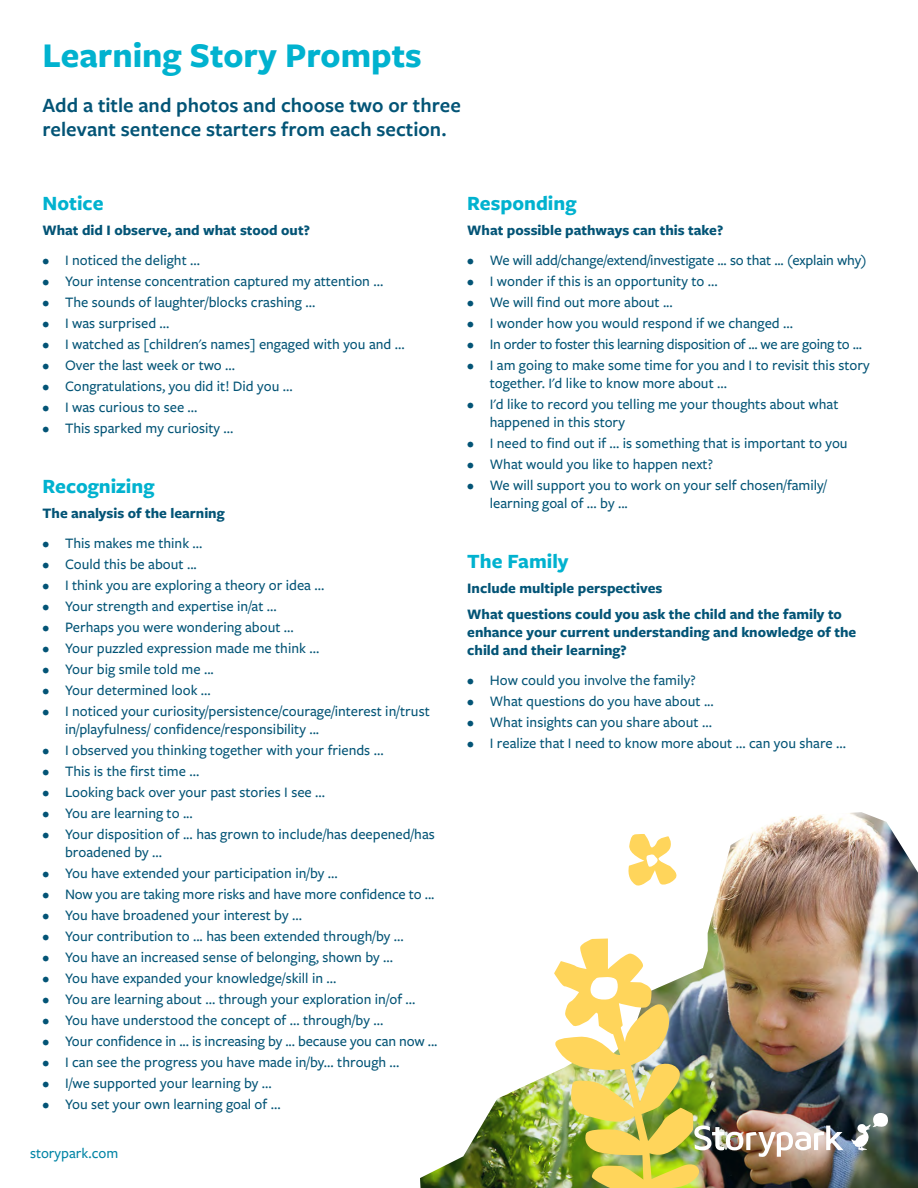
<style>
.page{position:relative;width:918px;height:1188px;background:#fff}
.page>*{position:absolute;margin:0;border:0;box-sizing:border-box;transform-origin:0 0}
.t1{font:700 36px "Freight Sans Pro";color:#01b2cf}
.t2{font:600 21px/24px "Freight Sans Pro";color:#035476}
.t3{font:700 21px "Freight Sans Pro";color:#01b2cf}
.t4{font:500 15px/18px "Freight Sans Pro";color:#035476}
.t5{font:700 15px/25.5px "Freight Sans Pro";color:#035476}
.t6{font:500 15px "Freight Sans Pro";letter-spacing:-.02em;color:#035476}
.t7{font:500 15px "Freight Sans Pro";color:#0084a5}
</style>
<div class="page">
<img style="left:420px;top:812px;width:498px;height:376px">
<svg style="left:627px;top:834px;width:53px;height:54px"></svg>
<img style="left:552px;top:939px;width:291px;height:249px">
<svg style="left:850px;top:1113px;width:39px;height:38px"></svg>
<h1 class="t1" style="left:43px;top:30px;width:381px">Learning Story Prompts</h1>
<h2 class="t2" style="left:43px;top:92px;width:420px">Add a title and photos and choose two or three relevant sentence starters from each section.</h2>
<h2 class="t3" style="left:43px;top:189px;width:63px">Notice</h2>
<p class="t5" style="left:43px;top:217px;width:269px">What did I observe, and what stood out?</p>
<p class="t4" style="left:43px;top:251px;width:159px">• I noticed the delight ...</p>
<p class="t4" style="left:43px;top:272px;width:342px">• Your intense concentration captured my attention ...</p>
<p class="t4" style="left:43px;top:293px;width:274px">• The sounds of laughter/blocks crashing ...</p>
<p class="t4" style="left:43px;top:314px;width:129px">• I was surprised ...</p>
<p class="t4" style="left:43px;top:335px;width:364px">• I watched as [children's names] engaged with you and ...</p>
<p class="t4" style="left:43px;top:356px;width:194px">• Over the last week or two ...</p>
<p class="t4" style="left:43px;top:377px;width:252px">• Congratulations, you did it! Did you ...</p>
<p class="t4" style="left:43px;top:398px;width:157px">• I was curious to see ...</p>
<p class="t4" style="left:43px;top:419px;width:192px">• This sparked my curiosity ...</p>
<h2 class="t3" style="left:43px;top:471px;width:113px">Recognizing</h2>
<p class="t5" style="left:43px;top:500px;width:184px">The analysis of the learning</p>
<p class="t4" style="left:43px;top:534px;width:162px">• This makes me think ...</p>
<p class="t4" style="left:43px;top:555px;width:156px">• Could this be about ...</p>
<p class="t4" style="left:43px;top:576px;width:283px">• I think you are exploring a theory or idea ...</p>
<p class="t4" style="left:43px;top:597px;width:236px">• Your strength and expertise in/at ...</p>
<p class="t4" style="left:43px;top:618px;width:253px">• Perhaps you were wondering about ...</p>
<p class="t4" style="left:43px;top:639px;width:278px">• Your puzzled expression made me think ...</p>
<p class="t4" style="left:43px;top:660px;width:173px">• Your big smile told me ...</p>
<p class="t4" style="left:43px;top:681px;width:170px">• Your determined look ...</p>
<p class="t4" style="left:65px;top:702px;width:366px;text-indent:-22px">• I noticed your curiosity/persistence/courage/interest in/trust in/playfulness/ confidence/responsibility ...</p>
<p class="t4" style="left:43px;top:741px;width:343px">• I observed you thinking together with your friends ...</p>
<p class="t4" style="left:43px;top:762px;width:158px">• This is the first time ...</p>
<p class="t4" style="left:43px;top:783px;width:284px">• Looking back over your past stories I see ...</p>
<p class="t4" style="left:43px;top:804px;width:152px">• You are learning to ...</p>
<p class="t4" style="left:65px;top:825px;width:371px;text-indent:-22px">• Your disposition of ... has grown to include/has deepened/has broadened by ...</p>
<p class="t4" style="left:43px;top:864px;width:297px">• You have extended your participation in/by ...</p>
<p class="t4" style="left:43px;top:885px;width:393px">• Now you are taking more risks and have more confidence to ...</p>
<p class="t4" style="left:43px;top:906px;width:261px">• You have broadened your interest by ...</p>
<p class="t4" style="left:43px;top:927px;width:363px">• Your contribution to ... has been extended through/by ...</p>
<p class="t4" style="left:43px;top:948px;width:352px">• You have an increased sense of belonging, shown by ...</p>
<p class="t4" style="left:43px;top:969px;width:295px">• You have expanded your knowledge/skill in ...</p>
<p class="t4" style="left:43px;top:990px;width:375px">• You are learning about ... through your exploration in/of ...</p>
<p class="t4" style="left:43px;top:1011px;width:342px">• You have understood the concept of ... through/by ...</p>
<p class="t4" style="left:43px;top:1032px;width:396px">• Your confidence in ... is increasing by ... because you can now ...</p>
<p class="t4" style="left:43px;top:1053px;width:359px">• I can see the progress you have made in/by... through ...</p>
<p class="t4" style="left:43px;top:1074px;width:231px">• I/we supported your learning by ...</p>
<p class="t4" style="left:43px;top:1095px;width:240px">• You set your own learning goal of ...</p>
<p class="t7" style="left:30px;top:1143px;width:90px">storypark.com</p>
<h2 class="t3" style="left:467px;top:189px;width:111px">Responding</h2>
<p class="t5" style="left:467px;top:217px;width:258px">What possible pathways can this take?</p>
<p class="t4" style="left:467px;top:251px;width:401px">• We will add/change/extend/investigate ... so that ... (explain why)</p>
<p class="t4" style="left:467px;top:272px;width:252px">• I wonder if this is an opportunity to ...</p>
<p class="t4" style="left:467px;top:293px;width:207px">• We will find out more about ...</p>
<p class="t4" style="left:467px;top:314px;width:327px">• I wonder how you would respond if we changed ...</p>
<p class="t6" style="left:467px;top:334px;width:396px">• In order to foster this learning disposition of ... we are going to ...</p>
<p class="t4" style="left:490px;top:356px;width:381px;text-indent:-22px">• I am going to make some time for you and I to revisit this story together. I'd like to know more about ...</p>
<p class="t4" style="left:490px;top:395px;width:350px;text-indent:-22px">• I'd like to record you telling me your thoughts about what happened in this story</p>
<p class="t4" style="left:467px;top:434px;width:382px">• I need to find out if ... is something that is important to you</p>
<p class="t4" style="left:467px;top:455px;width:247px">• What would you like to happen next?</p>
<p class="t4" style="left:490px;top:476px;width:338px;text-indent:-22px">• We will support you to work on your self chosen/family/ learning goal of ... by ...</p>
<h2 class="t3" style="left:467px;top:546px;width:103px">The Family</h2>
<p class="t5" style="left:467px;top:575px;width:376px">Include multiple perspectives<br>What questions could you ask the child and the family to</p>
<p class="t5" style="left:467px;top:622px;width:391px;line-height:18px">enhance your current understanding and knowledge of the child and their learning?</p>
<p class="t4" style="left:467px;top:670px;width:230px">• How could you involve the family?</p>
<p class="t4" style="left:467px;top:691px;width:248px">• What questions do you have about ...</p>
<p class="t4" style="left:467px;top:712px;width:246px">• What insights can you share about ...</p>
<p class="t4" style="left:467px;top:733px;width:380px">• I realize that I need to know more about ... can you share ...</p>
</div>
